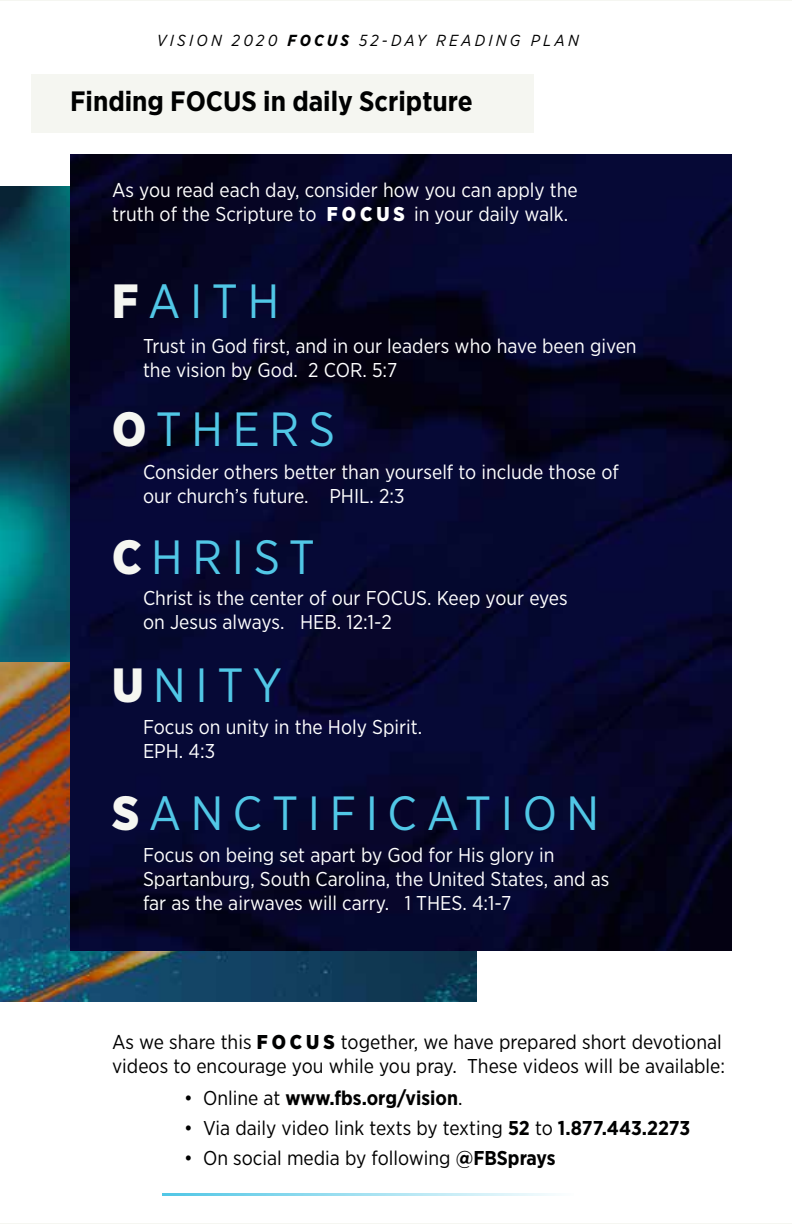
<style>
.page{position:relative;width:792px;height:1224px;background:#fff}
.page>*{position:absolute;margin:0;border:0;box-sizing:border-box;transform-origin:0 0}
.t1{font:48px "Gotham Narrow";letter-spacing:.2em;color:#51c7e6}
.t2{font:700 28px "Gotham Narrow";color:#000101}
.t3{font:20px/24px "Gotham Narrow";color:#fff}
.t4{font:20px/24px "Gotham Narrow";color:#000101}
.t5{font:700 20px "Gotham Narrow";color:#000101}
.t6{font:italic 16px "Gotham Narrow";letter-spacing:.2em;color:#000101}
.s1{font-weight:700}
.s2{font-weight:900}
.s3{font-weight:900;color:#f5f6f1}
.s4{font-weight:400}
</style>
<div class="page">
<img style="left:0;top:662px;width:476px;height:340px">
<img style="left:0;top:186px;width:70px;height:476px">
<img style="left:70px;top:155px;width:662px;height:796px">
<div style="left:31px;top:75px;width:503px;height:58px;background:#f5f6f1"></div>
<hr style="left:162px;top:1194px;width:412px;height:2px;background:#51c7e6">
<p class="t6" style="left:157px;top:30px;width:424px">VISION 2020 <span class="s1">FOCUS</span> 52-DAY READING PLAN</p>
<h2 class="t2" style="left:70px;top:84px;width:404px">Finding FOCUS in daily Scripture</h2>
<p class="t3" style="left:112px;top:178px;width:467px">As you read each day, consider how you can apply the truth of the Scripture to <span class="s2">F O C U S</span> in your daily walk.</p>
<h1 class="t1" style="left:112px;top:272px;width:169px"><span class="s3">F</span>AITH</h1>
<p class="t3" style="left:143px;top:334px;width:495px">Trust in God first, and in our leaders who have been given the vision by God. 2 COR. 5:7</p>
<h1 class="t1" style="left:112px;top:400px;width:225px"><span class="s3">O</span>THERS</h1>
<p class="t3" style="left:143px;top:460px;width:477px">Consider others better than yourself to include those of our church’s future. PHIL. 2:3</p>
<h1 class="t1" style="left:112px;top:528px;width:204px"><span class="s3">C</span>HRIST</h1>
<p class="t3" style="left:143px;top:586px;width:426px">Christ is the center of our FOCUS. Keep your eyes on Jesus always. HEB. 12:1-2</p>
<h1 class="t1" style="left:112px;top:656px;width:172px"><span class="s3">U</span>NITY</h1>
<p class="t3" style="left:143px;top:714px;width:281px">Focus on unity in the Holy Spirit.<br>EPH. 4:3</p>
<h1 class="t1" style="left:112px;top:784px;width:489px"><span class="s3">S</span>ANCTIFICATION</h1>
<p class="t3" style="left:143px;top:843px;width:468px">Focus on being set apart by God for His glory in<br>Spartanburg, South Carolina, the United States, and as far as the airwaves will carry. 1 THES. 4:1-7</p>
<p class="t4" style="left:112px;top:1030px;width:614px">As we share this <span class="s2">F O C U S</span> together, we have prepared short devotional videos to encourage you while you pray. These videos will be available:</p>
<p class="t5" style="left:184px;top:1085px;width:280px"><span class="s4">• Online at</span> www.fbs.org/vision<span class="s4">.</span></p>
<p class="t4" style="left:184px;top:1116px;width:508px">• Via daily video link texts by texting <span class="s1">52</span> to <span class="s1">1.877.443.2273</span></p>
<p class="t4" style="left:184px;top:1146px;width:373px">• On social media by following <span class="s1">@FBSprays</span></p>
</div>
